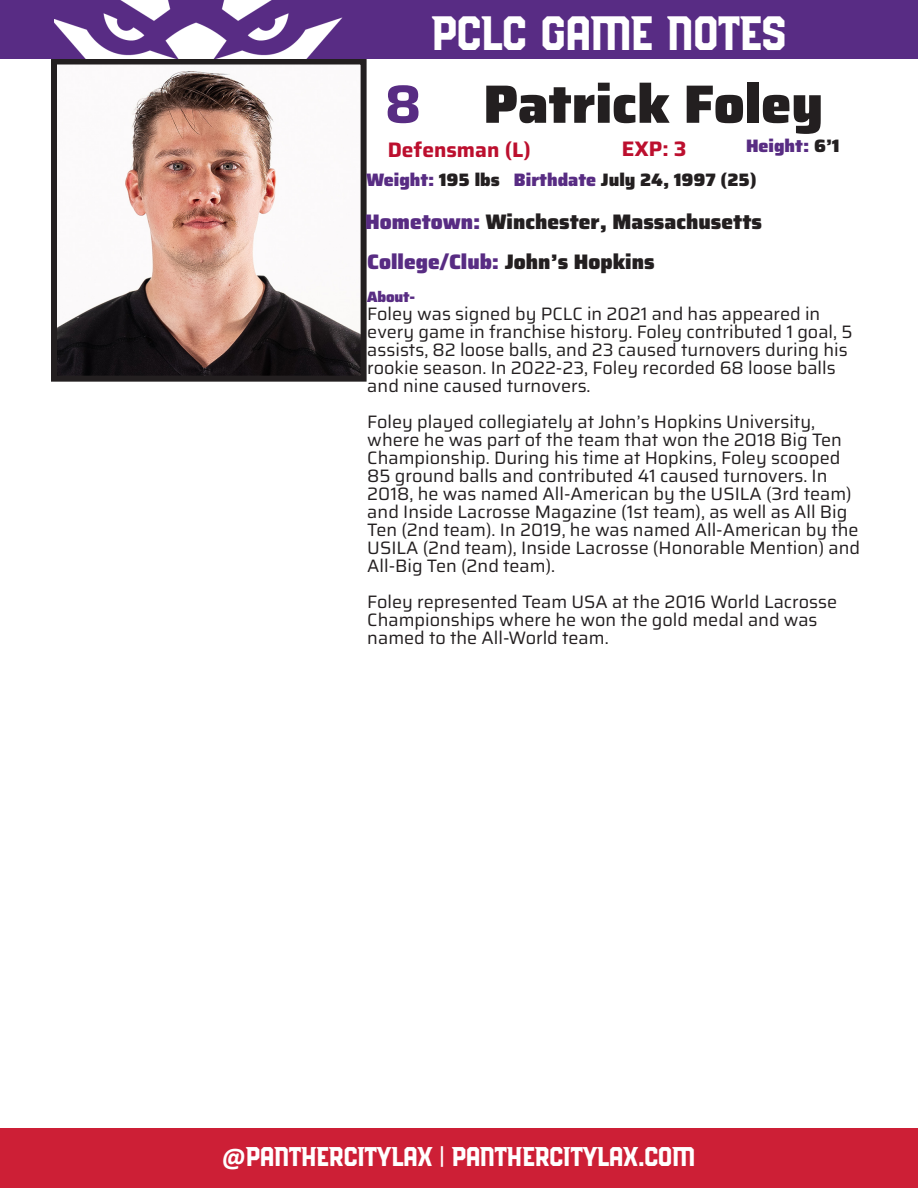
<style>
.page{position:relative;width:918px;height:1188px;background:#fff}
.page>*{position:absolute;margin:0;border:0;box-sizing:border-box;transform-origin:0 0}
.t1{font:100 54px "Saira";color:#231f20}
.t2{font:100 54px "Saira";color:#582c83}
.t3{font:48px "PCBLOCK Regular";color:#fff}
.t4{font:27px "PCBLOCK Regular";color:#fff}
.t5{font:100 21px "Saira";color:#231f20}
.t6{font:100 21px "Saira";color:#582c83}
.t7{font:100 21px "Saira";color:#bc0f2e}
.t8{font:100 18px/18px "Saira";color:#231f20}
.t9{font:100 18px "Saira";color:#582c83}
.t10{font:100 15px "Saira";letter-spacing:-.01em;color:#582c83}
.s1{color:#231f20}
.s2{color:#582c83}
.s3{font-family:"Calibri";font-weight:700}
.s4{font-family:"Morganite";font-weight:700}
</style>
<div class="page">
<img style="left:58px;top:71px;width:302px;height:304px">
<div style="left:51px;top:58px;width:316px;height:324px;border:6px solid #231f20"></div>
<div style="left:0;top:1129px;width:918px;height:59px;background:#cd1f36"></div>
<div style="left:0;top:0;width:918px;height:58px;background:#582c84"></div>
<img style="left:54px;top:0;width:289px;height:58px">
<p class="t3" style="left:431px;top:11px;width:356px">PCLC GAME NOTES</p>
<p class="t2" style="left:385px;top:60px;width:38px">8</p>
<p class="t1" style="left:484px;top:60px;width:341px">Patrick Foley</p>
<p class="t7" style="left:388px;top:133px;width:145px">Defensman (L)</p>
<p class="t9" style="left:746px;top:131px;width:95px">Height: <span class="s1">6’1</span></p>
<p class="t9" style="left:367px;top:165px;width:135px">Weight: <span class="s1">195 lbs</span></p>
<p class="t8" style="left:514px;top:170px;width:244px"><span class="s2">Birthdate</span> July 24, 1997 (25)</p>
<p class="t5" style="left:365px;top:205px;width:398px"><span class="s2">Hometown:</span> Winchester, Massachusetts</p>
<p class="t6" style="left:367px;top:245px;width:289px">College/Club: <span class="s1">John’s Hopkins</span></p>
<p class="t10" style="left:367px;top:284px;width:50px">About-</p>
<p class="t8" style="left:367px;top:304px;width:487px">Foley was signed by PCLC in 2021 and has appeared in every game in franchise history. Foley contributed 1 goal, 5 assists, 82 loose balls, and 23 caused turnovers during his rookie season. In 2022-23, Foley recorded 68 loose balls and nine caused turnovers.</p>
<p class="t8" style="left:367px;top:412px;width:494px">Foley played collegiately at John’s Hopkins University, where he was part of the team that won the 2018 Big Ten Championship. During his time at Hopkins, Foley scooped 85 ground balls and contributed 41 caused turnovers. In 2018, he was named All-American by the USILA (3rd team) and Inside Lacrosse Magazine (1st team), as well as All Big Ten (2nd team). In 2019, he was named All-American by the USILA (2nd team), Inside Lacrosse (Honorable Mention) and All-Big Ten (2nd team).</p>
<p class="t8" style="left:367px;top:592px;width:471px">Foley represented Team USA at the 2016 World Lacrosse<br>Championships where he won the gold medal and was named to the All-World team.</p>
<p class="t7" style="left:622px;top:131px;width:67px">EXP: 3</p>
<p class="t4" style="left:222px;top:1145px;width:39px"><span class="s3">@</span>PANTHERCITYLA</p>
<p class="t4" style="left:417px;top:1145px;width:49px">X <span class="s4">|</span> PANTHERCITYLA</p>
<p class="t4" style="left:623px;top:1145px;width:73px">X.COM</p>
</div>
